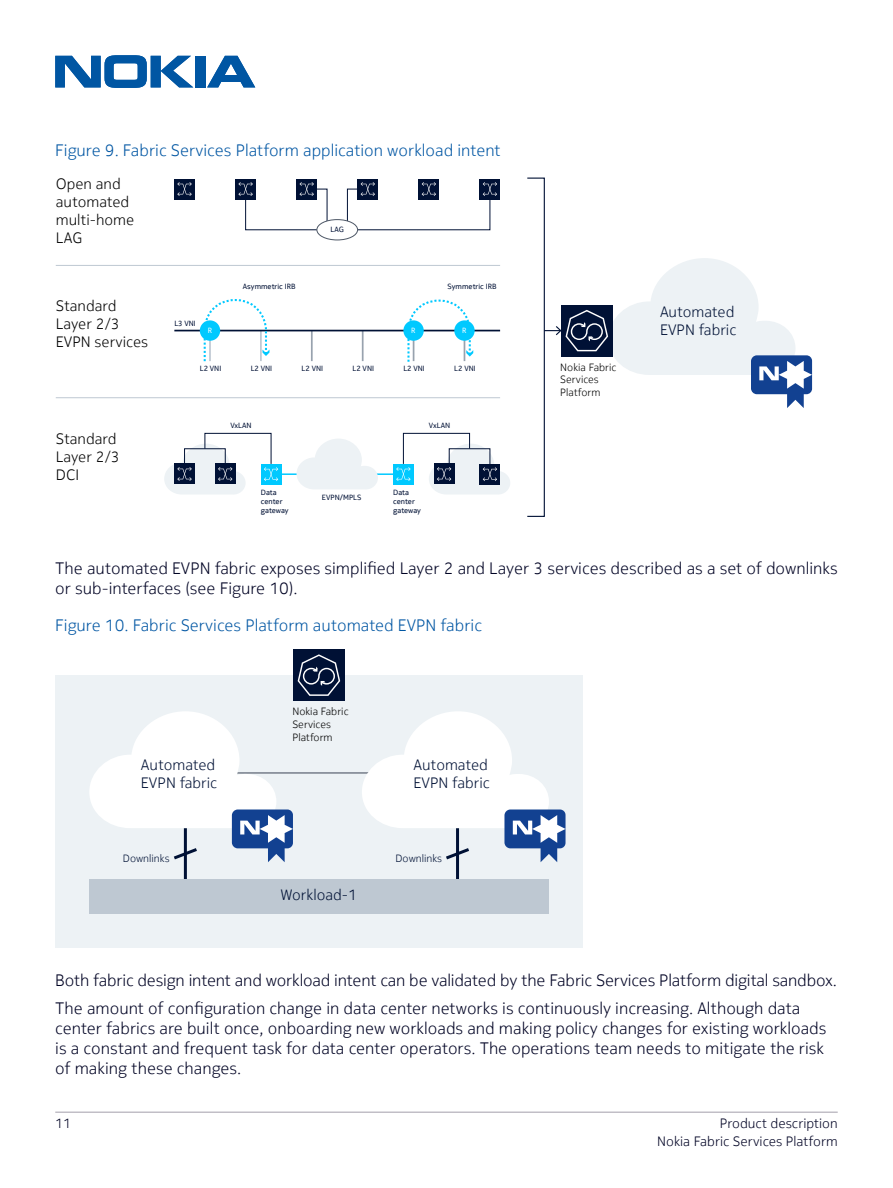
<style>
.page{position:relative;width:893px;height:1188px;background:#fff}
.page>*{position:absolute;margin:0;border:0;box-sizing:border-box;transform-origin:0 0}
.Body{font:300 16.5px/19.8px "Nokia Pure Text";color:#000324}
.Figure___table_capti{font:300 16.5px "Nokia Pure Text";color:#0056a3}
.t1{font:300 15px/18px "Nokia Pure Text";color:#000}
.t2{font:300 15px/18px "Nokia Pure Text";color:#001135}
.t3{font:300 13.5px/18.6px "Nokia Pure Text";color:#000324;text-align:right}
.t4{font:300 10.5px/12.6px "Nokia Pure Text";color:#000}
.t5{font:300 10.5px "Nokia Pure Text";color:#001135}
.t6{font:7.5px/9px "Nokia Pure Text";color:#001135}
.t7{font:7.5px "Nokia Pure Text";color:#fff}
</style>
<div class="page">
<svg style="left:55px;top:55px;width:138px;height:33px"></svg>
<div style="left:195px;top:56px;width:10px;height:31px;background:#0056a3"></div>
<svg style="left:207px;top:56px;width:48px;height:31px"></svg>
<hr style="left:55px;top:1112px;width:783px;height:1px;background:#c1bec6">
<hr style="left:311px;top:331px;width:2px;height:30px;background:#98a2ae">
<hr style="left:362px;top:331px;width:2px;height:30px;background:#98a2ae">
<div style="left:174px;top:179px;width:21px;height:20px;background:#001135"></div>
<svg style="left:177px;top:182px;width:15px;height:14px"></svg>
<div style="left:235px;top:179px;width:21px;height:20px;background:#001135"></div>
<div style="left:296px;top:179px;width:21px;height:20px;background:#001135"></div>
<div style="left:358px;top:179px;width:20px;height:20px;background:#001135"></div>
<div style="left:419px;top:179px;width:20px;height:20px;background:#001135"></div>
<div style="left:480px;top:179px;width:20px;height:20px;background:#001135"></div>
<svg style="left:238px;top:182px;width:90px;height:49px"></svg>
<svg style="left:347px;top:182px;width:150px;height:49px"></svg>
<div style="left:317px;top:220px;width:41px;height:20px;background:#fff;border-radius:50%"></div>
<div style="left:316px;top:219px;width:42px;height:21px;border:1px solid #4d5766;border-radius:50%"></div>
<hr style="left:174px;top:330px;width:326px;height:1px;background:#001135">
<svg style="left:203px;top:299px;width:66px;height:63px"></svg>
<svg style="left:406px;top:299px;width:67px;height:63px"></svg>
<div style="left:200px;top:320px;width:20px;height:21px;background:#00c9ff;border-radius:50%"></div>
<div style="left:403px;top:320px;width:21px;height:21px;background:#00c9ff;border-radius:50%"></div>
<div style="left:454px;top:320px;width:21px;height:21px;background:#00c9ff;border-radius:50%"></div>
<hr style="left:281px;top:473px;width:21px;height:2px;background:#00c9ff">
<hr style="left:373px;top:473px;width:20px;height:2px;background:#00c9ff">
<svg style="left:296px;top:439px;width:82px;height:50px"></svg>
<div style="left:393px;top:464px;width:21px;height:20px;background:#00c9ff"></div>
<div style="left:261px;top:464px;width:20px;height:20px;background:#00c9ff"></div>
<svg style="left:164px;top:433px;width:114px;height:62px"></svg>
<svg style="left:396px;top:433px;width:114px;height:61px"></svg>
<hr style="left:56px;top:265px;width:444px;height:1px;background:#bec8d2">
<hr style="left:56px;top:397px;width:444px;height:1px;background:#bec8d2">
<div style="left:527px;top:178px;width:18px;height:339px;border:1px solid #001135"></div>
<svg style="left:544px;top:258px;width:268px;height:150px"></svg>
<div style="left:55px;top:675px;width:528px;height:272px;background:#edf2f5"></div>
<hr style="left:225px;top:772px;width:170px;height:2px;background:#4e5767">
<div style="left:293px;top:650px;width:51px;height:51px;background:#001135"></div>
<svg style="left:297px;top:654px;width:44px;height:42px"></svg>
<hr style="left:184px;top:828px;width:3px;height:51px;background:#001135">
<svg style="left:89px;top:711px;width:204px;height:151px"></svg>
<hr style="left:456px;top:828px;width:3px;height:51px;background:#001135">
<svg style="left:362px;top:711px;width:204px;height:151px"></svg>
<div style="left:89px;top:879px;width:460px;height:34px;background:#bec8d2"></div>
<p class="Figure___table_capti" style="left:55px;top:140px;width:447px">Figure 9. Fabric Services Platform application workload intent</p>
<p class="t1" style="left:56px;top:175px;width:80px">Open and automated multi-home<br>LAG</p>
<p class="t1" style="left:56px;top:297px;width:94px">Standard<br>Layer 2/3<br>EVPN services</p>
<p class="t1" style="left:56px;top:429px;width:66px">Standard<br>Layer 2/3<br>DCI</p>
<p class="t6" style="left:174px;top:318px;width:23px">L3 VNI</p>
<p class="t6" style="left:243px;top:282px;width:54px">Asymmetric IRB</p>
<p class="t6" style="left:331px;top:225px;width:15px">LAG</p>
<p class="t6" style="left:448px;top:282px;width:51px">Symmetric IRB</p>
<p class="t7" style="left:208px;top:326px;width:6px">R</p>
<p class="t7" style="left:411px;top:326px;width:6px">R</p>
<p class="t7" style="left:462px;top:326px;width:6px">R</p>
<p class="t6" style="left:200px;top:364px;width:23px">L2 VNI</p>
<p class="t6" style="left:251px;top:364px;width:23px">L2 VNI</p>
<p class="t6" style="left:302px;top:364px;width:23px">L2 VNI</p>
<p class="t6" style="left:352px;top:364px;width:23px">L2 VNI</p>
<p class="t6" style="left:403px;top:364px;width:23px">L2 VNI</p>
<p class="t6" style="left:454px;top:364px;width:23px">L2 VNI</p>
<p class="t6" style="left:230px;top:421px;width:23px">VxLAN</p>
<p class="t6" style="left:429px;top:421px;width:23px">VxLAN</p>
<p class="t6" style="left:261px;top:488px;width:29px">Data center gateway</p>
<p class="t6" style="left:393px;top:488px;width:29px">Data center gateway</p>
<p class="t6" style="left:322px;top:493px;width:41px">EVPN/MPLS</p>
<p class="t4" style="left:560px;top:361px;width:58px">Nokia Fabric<br>Services<br>Platform</p>
<p class="t2" style="left:660px;top:303px;width:78px">Automated<br>EVPN fabric</p>
<p class="Body" style="left:55px;top:558px;width:784px">The automated EVPN fabric exposes simplified Layer 2 and Layer 3 services described as a set of downlinks or sub-interfaces (see Figure 10).</p>
<p class="Figure___table_capti" style="left:55px;top:614px;width:428px">Figure 10. Fabric Services Platform automated EVPN fabric</p>
<p class="t2" style="left:141px;top:756px;width:78px">Automated<br>EVPN fabric</p>
<p class="t5" style="left:123px;top:852px;width:48px">Downlinks</p>
<p class="t4" style="left:292px;top:705px;width:58px">Nokia Fabric<br>Services<br>Platform</p>
<p class="t2" style="left:281px;top:885px;width:78px">Workload-1</p>
<p class="t2" style="left:413px;top:756px;width:78px">Automated<br>EVPN fabric</p>
<p class="t5" style="left:395px;top:852px;width:48px">Downlinks</p>
<p class="Body" style="left:55px;top:970px;width:783px">Both fabric design intent and workload intent can be validated by the Fabric Services Platform digital sandbox.</p>
<p class="Body" style="left:55px;top:998px;width:773px">The amount of configuration change in data center networks is continuously increasing. Although data center fabrics are built once, onboarding new workloads and making policy changes for existing workloads is a constant and frequent task for data center operators. The operations team needs to mitigate the risk of making these changes.</p>
<p class="t3" style="left:55px;top:1113px;width:17px">11</p>
<p class="t3" style="left:657px;top:1113px;width:182px">Product description<br>Nokia Fabric Services Platform</p>
</div>
